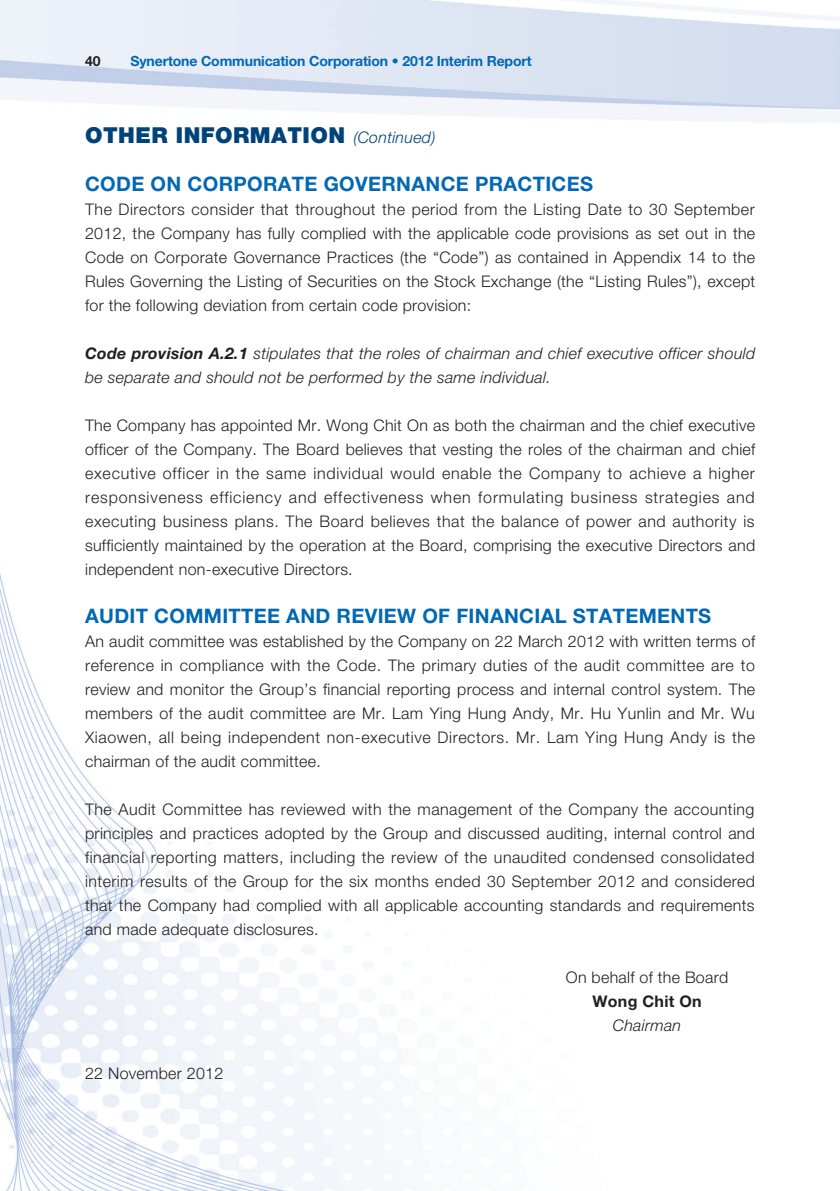
<style>
.page{position:relative;width:840px;height:1191px;background:#fff}
.page>*{position:absolute;margin:0;border:0;box-sizing:border-box;transform-origin:0 0}
.t1{font:900 22px "Helvetica Neue LT Std";letter-spacing:.02em;color:#00437a}
.t2{font:700 20px "Helvetica Neue LT Std";letter-spacing:.015em;color:#0168b3}
.t3{font:300 16px/24px "Helvetica Neue LT Std";letter-spacing:.015em;color:#231f20;text-align:justify}
.t4{font:italic 300 16px/24px "Helvetica Neue LT Std";letter-spacing:.015em;color:#231f20}
.t5{font:700 16px "Helvetica Neue LT Std";letter-spacing:.015em;color:#231f20}
.t6{font:700 14px "Helvetica Neue LT Std";letter-spacing:-.01em;color:#0168b3}
.t7{font:700 14px "Helvetica Neue LT Std";color:#231f20}
.s1{font-family:"Univers LT Std";font-weight:300}
.s2{font-weight:300;font-style:italic;font-size:16px}
.s3{font-weight:700}
</style>
<div class="page">
<img style="left:0;top:0;width:839px;height:1191px">
<p class="t7" style="left:85px;top:53px;width:17px">40</p>
<p class="t6" style="left:130px;top:53px;width:402px">Synertone Communication Corporation <span class="s1">•</span> 2012 Interim Report</p>
<h1 class="t1" style="left:85px;top:122px;width:352px">OTHER INFORMATION <span class="s2">(Continued)</span></h1>
<p class="t2" style="left:85px;top:171px;width:509px">CODE ON CORPORATE GOVERNANCE PRACTICES</p>
<p class="t3" style="left:85px;top:197px;width:671px">The Directors consider that throughout the period from the Listing Date to 30 September 2012, the Company has fully complied with the applicable code provisions as set out in the Code on Corporate Governance Practices (the “Code”) as contained in Appendix 14 to the Rules Governing the Listing of Securities on the Stock Exchange (the “Listing Rules”), except for the following deviation from certain code provision:</p>
<p class="t4" style="left:85px;top:341px;width:671px"><span class="s3">Code provision A.2.1</span> stipulates that the roles of chairman and chief executive officer should be separate and should not be performed by the same individual.</p>
<p class="t3" style="left:85px;top:413px;width:671px">The Company has appointed Mr. Wong Chit On as both the chairman and the chief executive officer of the Company. The Board believes that vesting the roles of the chairman and chief executive officer in the same individual would enable the Company to achieve a higher responsiveness efficiency and effectiveness when formulating business strategies and executing business plans. The Board believes that the balance of power and authority is sufficiently maintained by the operation at the Board, comprising the executive Directors and independent non-executive Directors.</p>
<p class="t2" style="left:85px;top:603px;width:627px">AUDIT COMMITTEE AND REVIEW OF FINANCIAL STATEMENTS</p>
<p class="t3" style="left:85px;top:629px;width:671px">An audit committee was established by the Company on 22 March 2012 with written terms of reference in compliance with the Code. The primary duties of the audit committee are to review and monitor the Group’s financial reporting process and internal control system. The members of the audit committee are Mr. Lam Ying Hung Andy, Mr. Hu Yunlin and Mr. Wu Xiaowen, all being independent non-executive Directors. Mr. Lam Ying Hung Andy is the chairman of the audit committee.</p>
<p class="t3" style="left:85px;top:797px;width:671px">The Audit Committee has reviewed with the management of the Company the accounting principles and practices adopted by the Group and discussed auditing, internal control and financial reporting matters, including the review of the unaudited condensed consolidated interim results of the Group for the six months ended 30 September 2012 and considered that the Company had complied with all applicable accounting standards and requirements and made adequate disclosures.</p>
<p class="t3" style="left:565px;top:965px;width:164px">On behalf of the Board</p>
<p class="t5" style="left:592px;top:991px;width:111px">Wong Chit On</p>
<p class="t4" style="left:612px;top:1013px;width:70px">Chairman</p>
<p class="t3" style="left:85px;top:1061px;width:140px">22 November 2012</p>
</div>
